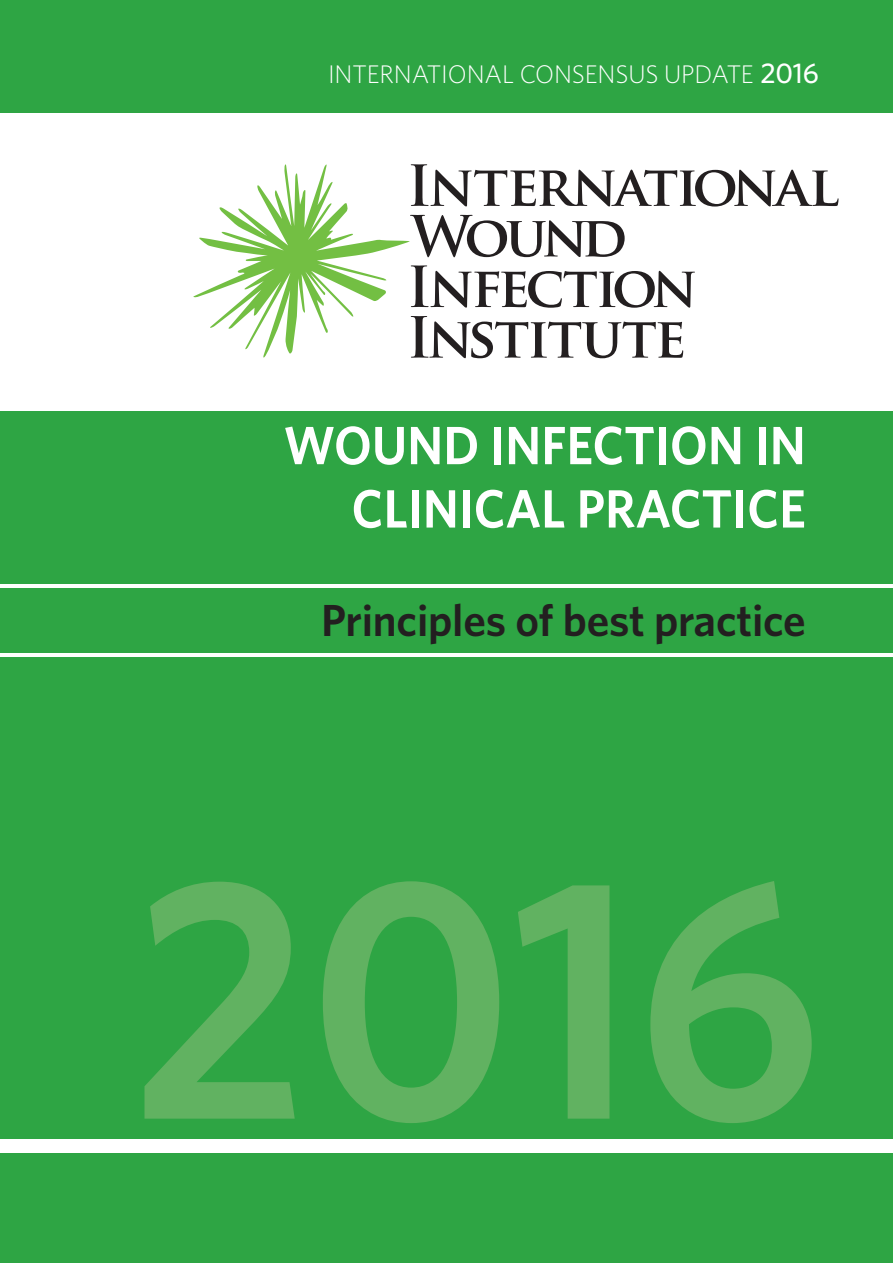
<style>
.page{position:relative;width:893px;height:1263px;background:#fff}
.page>*{position:absolute;margin:0;border:0;box-sizing:border-box;transform-origin:0 0}
.t1{font:600 344.4px "Whitney";color:#61b261;scale:.95 1}
.t2{font:600 54px/63.3px "Whitney";color:#fff;text-align:right;scale:.95 1}
.t3{font:600 45px "Whitney";letter-spacing:-.005em;color:#231f20}
.t4{font:300 25.5px "Whitney";letter-spacing:-.005em;color:#fff}
.s1{font-weight:500;font-size:28.5px}
</style>
<div class="page">
<div style="left:0;top:0;width:893px;height:113px;background:#2ea544"></div>
<div style="left:0;top:104px;width:893px;height:1159px;background:#2ea544"></div>
<div style="left:0;top:113px;width:893px;height:297px;background:#fff"></div>
<svg style="left:193px;top:164px;width:645px;height:194px"></svg>
<div style="left:0;top:1139px;width:893px;height:14px;background:#fff"></div>
<hr style="left:0;top:584px;width:893px;height:4px;background:#fff">
<hr style="left:0;top:653px;width:893px;height:4px;background:#fff">
<p class="t4" style="left:328px;top:60px;width:492px">INTERNATIONAL CONSENSUS UPDATE <span class="s1">2016</span></p>
<p class="t2" style="left:284px;top:412px;width:551px">WOUND INFECTION IN<br>CLINICAL PRACTICE</p>
<p class="t3" style="left:321px;top:593px;width:486px">Principles of best practice</p>
<h1 class="t1" style="left:131px;top:790px;width:730px">2016</h1>
</div>
